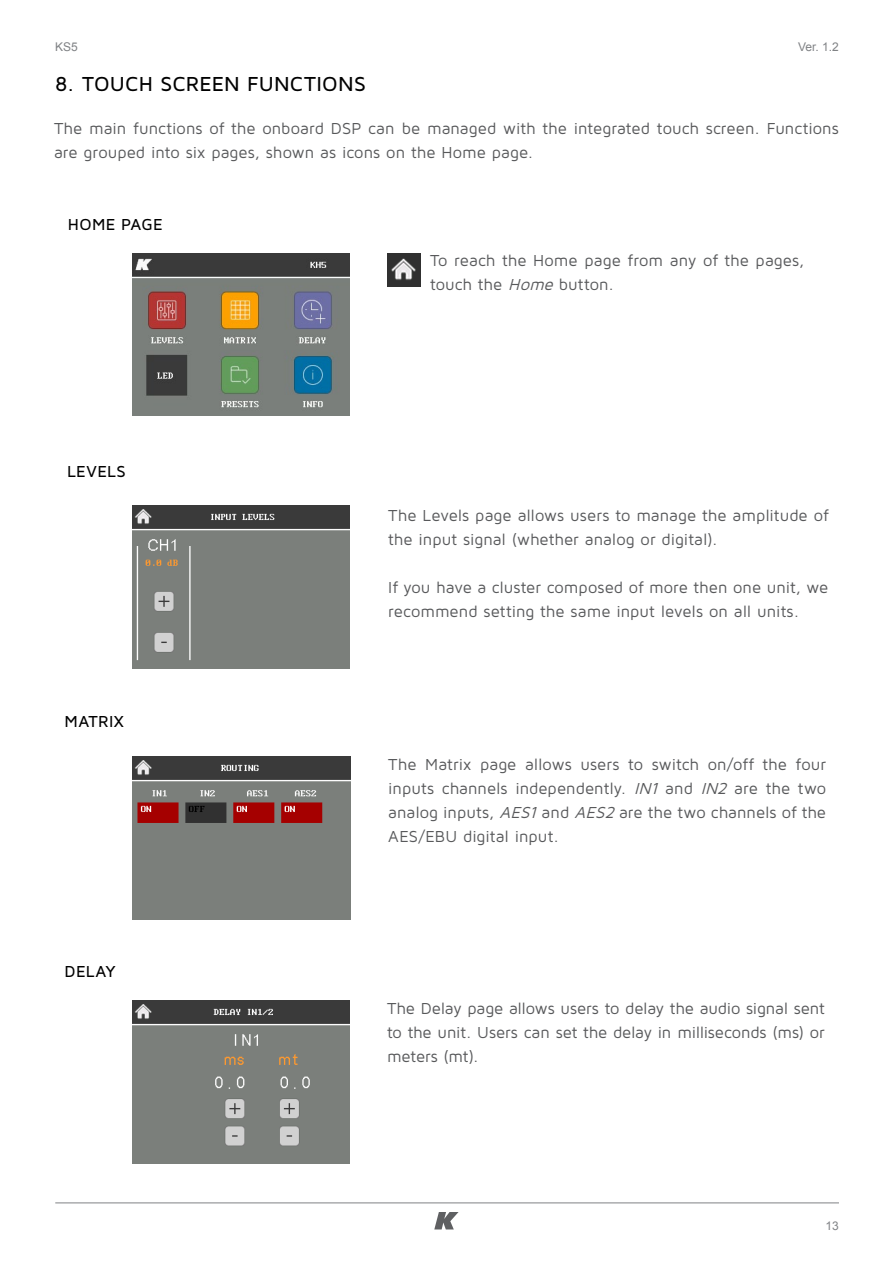
<style>
.page{position:relative;width:893px;height:1263px;background:#fff}
.page>*{position:absolute;margin:0;border:0;box-sizing:border-box;transform-origin:0 0}
.t1{font:500 21px "Maven Pro";color:#000}
.t2{font:16.5px/24px "Maven Pro";color:#58595b}
.t3{font:500 16.5px "Maven Pro";letter-spacing:.02em;color:#000}
.t4{font:12px "Arial";color:#808285}
.s1{font-style:italic}
</style>
<div class="page">
<svg style="left:434px;top:1212px;width:25px;height:17px"></svg>
<hr style="left:55px;top:1202px;width:784px;height:1px;background:#808285">
<img style="left:133px;top:253px;width:217px;height:163px">
<img style="left:387px;top:253px;width:33px;height:34px">
<img style="left:133px;top:506px;width:217px;height:162px">
<img style="left:133px;top:756px;width:217px;height:163px">
<img style="left:133px;top:1000px;width:217px;height:163px">
<p class="t4" style="left:55px;top:39px;width:24px">KS5</p>
<p class="t4" style="left:798px;top:39px;width:42px">Ver. 1.2</p>
<p class="t1" style="left:55px;top:71px;width:42px">8. TOUC</p>
<p class="t1" style="left:139px;top:71px;width:36px">H SCREEN</p>
<p class="t1" style="left:247px;top:71px;width:14px">FUNCTIONS</p>
<p class="t2" style="left:54px;top:116px;width:786px">The main functions of the onboard DSP can be managed with the integrated touch screen. Functions are grouped into six pages, shown as icons on the Home page.</p>
<p class="t3" style="left:68px;top:214px;width:96px">HOME PAGE</p>
<p class="t3" style="left:67px;top:461px;width:60px">LEVELS</p>
<p class="t3" style="left:65px;top:711px;width:61px">MATRIX</p>
<p class="t3" style="left:65px;top:961px;width:53px">DELAY</p>
<p class="t2" style="left:430px;top:248px;width:376px">To reach the Home page from any of the pages, touch the <span class="s1">Home</span>button.</p>
<p class="t2" style="left:388px;top:503px;width:442px">The Levels page allows users to manage the amplitude of the input signal (whether analog or digital).</p>
<p class="t2" style="left:388px;top:575px;width:442px">If you have a cluster composed of more then one unit, we recommend setting the same input levels on all units.</p>
<p class="t2" style="left:388px;top:751px;width:439px;text-align:justify">The Matrix page allows users to switch on/off the four inputs channels independently. <span class="s1">IN1</span> and <span class="s1">IN2</span> are the two analog inputs, <span class="s1">AES1</span>and <span class="s1">AES2</span> are the two channels of the AES/EBU digital input.</p>
<p class="t2" style="left:387px;top:995px;width:439px;text-align:justify">The Delay page allows users to delay the audio signal sent to the unit. Users can set the delay in milliseconds (ms) or meters (mt).</p>
<p class="t4" style="left:826px;top:1218px;width:15px">13</p>
</div>
